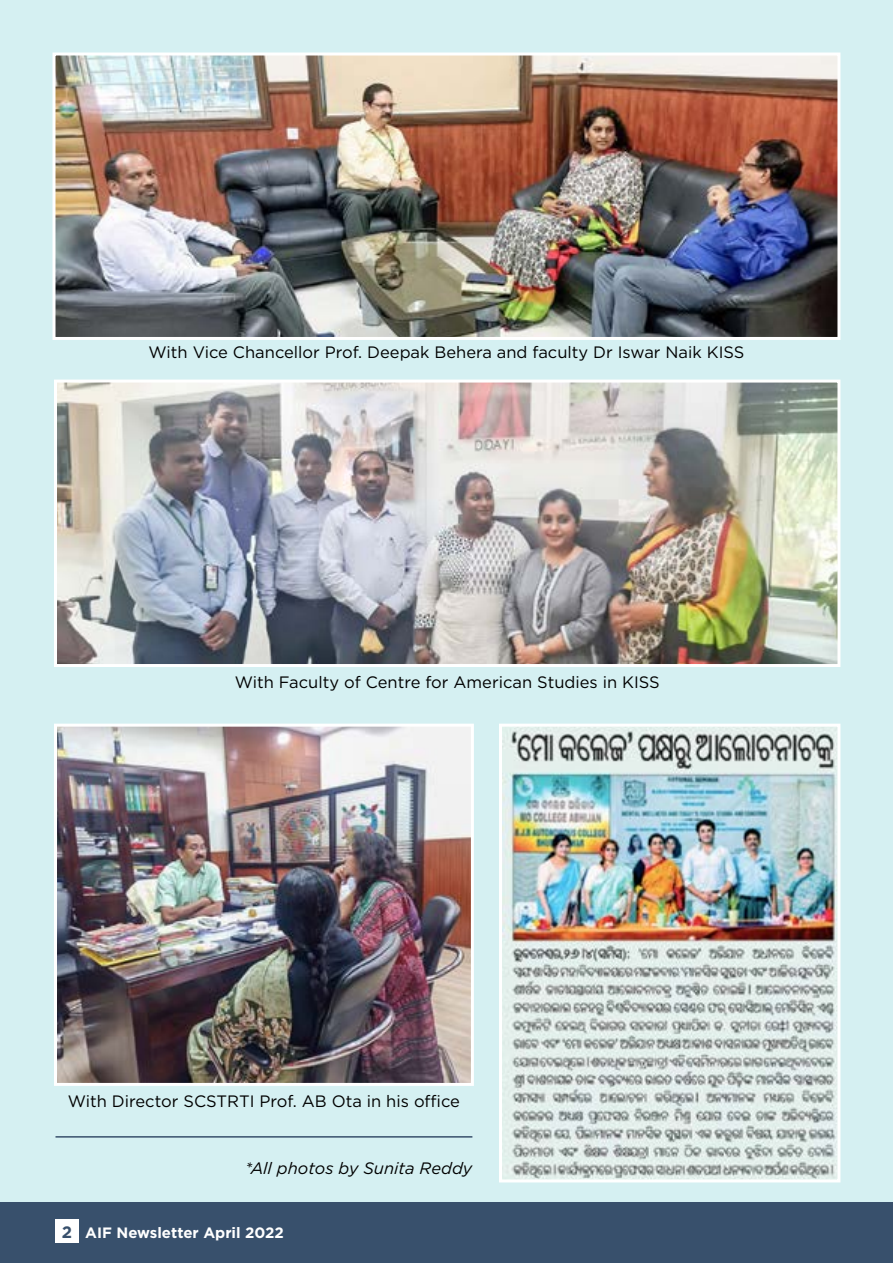
<style>
.page{position:relative;width:893px;height:1263px;background:#fff}
.page>*{position:absolute;margin:0;border:0;box-sizing:border-box;transform-origin:0 0}
.t1{font:16.5px "Gotham";color:#000}
.t2{font:italic 16.5px "Gotham";color:#000}
.t3{font:700 15px "Gotham";color:#fff}
.s1{font-size:16.5px;color:#38506c}
</style>
<div class="page">
<div style="left:0;top:0;width:893px;height:1209px;background:#d5f0f2"></div>
<div style="left:0;top:1202px;width:893px;height:61px;background:#38506c"></div>
<div style="left:56px;top:1220px;width:23px;height:23px;background:#fff"></div>
<img style="left:58px;top:728px;width:412px;height:354px">
<div style="left:54px;top:724px;width:420px;height:362px;border:3px solid #fff"></div>
<img style="left:58px;top:384px;width:778px;height:279px">
<div style="left:54px;top:380px;width:786px;height:287px;border:3px solid #fff"></div>
<img style="left:56px;top:56px;width:780px;height:280px">
<div style="left:52px;top:52px;width:788px;height:288px;border:3px solid #fff"></div>
<img style="left:503px;top:728px;width:333px;height:450px">
<div style="left:499px;top:724px;width:341px;height:458px;border:3px solid #fff"></div>
<hr style="left:56px;top:1136px;width:416px;height:1px;background:#38506c">
<p class="t1" style="left:149px;top:342px;width:597px">With Vice Chancellor Prof. Deepak Behera and faculty Dr Iswar Naik KISS</p>
<p class="t1" style="left:235px;top:672px;width:427px">With Faculty of Centre for American Studies in KISS</p>
<p class="t1" style="left:68px;top:1090px;width:394px">With Director SCSTRTI Prof. AB Ota in his office</p>
<p class="t2" style="left:245px;top:1157px;width:229px">*All photos by Sunita Reddy</p>
<p class="t3" style="left:62px;top:1223px;width:224px"><span class="s1">2</span> AIF Newsletter April 2022</p>
</div>
